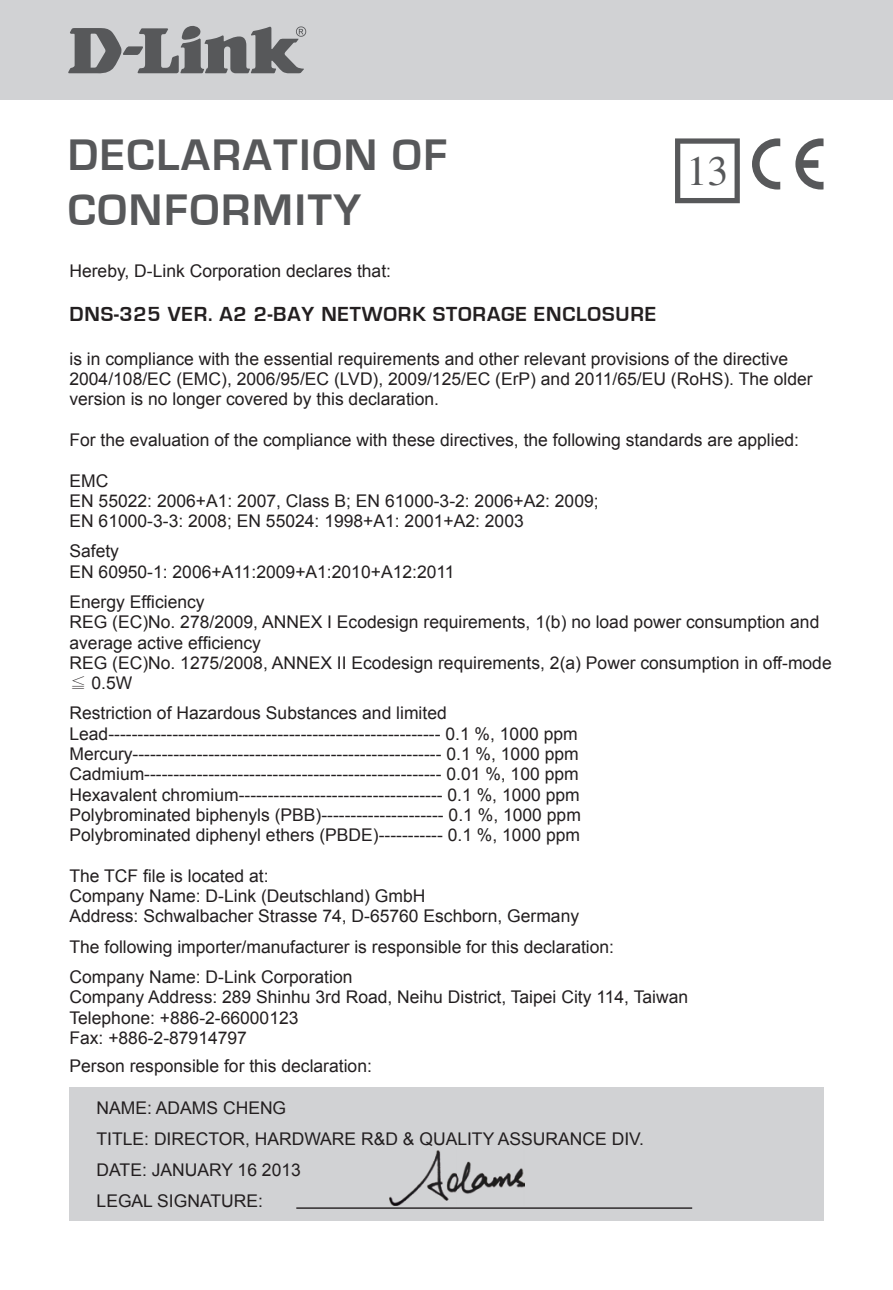
<style>
.page{position:relative;width:893px;height:1290px;background:#fff}
.page>*{position:absolute;margin:0;border:0;box-sizing:border-box;transform-origin:0 0}
.t1{font:700 45.5px "Eurostile";letter-spacing:.04em;color:#57585a}
.t2{font:42px "Times";color:#57585a}
.t3{font:700 21px "Eurostile";letter-spacing:.04em;color:#231f20}
.t4{font:17.5px/20.3px "Arial";color:#231f20}
.s1{font-family:"P Ming Li U"}
</style>
<div class="page">
<div style="left:0;top:0;width:893px;height:99px;background:#d1d2d4"></div>
<svg style="left:675px;top:138px;width:65px;height:65px"></svg>
<svg style="left:68px;top:26px;width:238px;height:48px"></svg>
<div style="left:69px;top:1086px;width:754px;height:134px;background:#d1d2d4"></div>
<hr style="left:296px;top:1207px;width:396px;height:2px;background:#231f20">
<img style="left:390px;top:1151px;width:134px;height:55px">
<svg style="left:795px;top:138px;width:28px;height:52px"></svg>
<svg style="left:752px;top:138px;width:28px;height:52px"></svg>
<h1 class="t1" style="left:68px;top:131px;width:381px">DECLARATION OF</h1>
<h1 class="t1" style="left:68px;top:185px;width:295px">CONFORMITY</h1>
<h2 class="t2" style="left:686px;top:148px;width:43px">13</h2>
<p class="t4" style="left:69px;top:260px;width:323px">Hereby, D-Link Corporation declares that:</p>
<p class="t3" style="left:69px;top:303px;width:392px">DNS-325 VER. A2 2-BAY NETWOR K STORA</p>
<p class="t3" style="left:501px;top:303px;width:60px">GE ENCLOS</p>
<p class="t3" style="left:615px;top:303px;width:28px">URE</p>
<p class="t4" style="left:69px;top:349px;width:745px">is in compliance with the essential requirements and other relevant provisions of the directive<br>2004/108/EC (EMC), 2006/95/EC (LVD), 2009/125/EC (ErP) and 2011/65/EU (RoHS). The older version is no longer covered by this declaration.</p>
<p class="t4" style="left:69px;top:430px;width:731px">For the evaluation of the compliance with these directives, the following standards are applied:</p>
<p class="t4" style="left:69px;top:470px;width:531px">EMC<br>EN 55022: 2006+A1: 2007, Class B; EN 61000-3-2: 2006+A2: 2009;<br>EN 61000-3-3: 2008; EN 55024: 1998+A1: 2001+A2: 2003</p>
<p class="t4" style="left:69px;top:541px;width:387px">Safety<br>EN 60950-1: 2006+A11:2009+A1:2010+A12:2011</p>
<p class="t4" style="left:69px;top:592px;width:764px">Energy Efficiency<br>REG (EC)No. 278/2009, ANNEX I Ecodesign requirements, 1(b) no load power consumption and average active efficiency<br>REG (EC)No. 1275/2008, ANNEX II Ecodesign requirements, 2(a) Power consumption in off-mode <span class="s1">≦</span> 0.5W</p>
<p class="t4" style="left:69px;top:703px;width:513px">Restriction of Hazardous Substances and limited Lead--------------------------------------------------------- 0.1 %, 1000 ppm Mercury----------------------------------------------------- 0.1 %, 1000 ppm Cadmium--------------------------------------------------- 0.01 %, 100 ppm Hexavalent chromium----------------------------------- 0.1 %, 1000 ppm Polybrominated biphenyls (PBB)--------------------- 0.1 %, 1000 ppm Polybrominated diphenyl ethers (PBDE)----------- 0.1 %, 1000 ppm</p>
<p class="t4" style="left:69px;top:866px;width:511px">The TCF file is located at:<br>Company Name: D-Link (Deutschland) GmbH<br>Address: Schwalbacher Strasse 74, D-65760 Eschborn, Germany</p>
<p class="t4" style="left:69px;top:932px;width:546px;line-height:30.1px">The following importer/manufacturer is responsible for this declaration:<br>Company Name: D-Link Corporation</p>
<p class="t4" style="left:69px;top:987px;width:620px">Company Address: 289 Shinhu 3rd Road, Neihu District, Taipei City 114, Taiwan<br>Telephone: +886-2-66000123<br>Fax: +886-2-87914797</p>
<p class="t4" style="left:69px;top:1055px;width:304px">Person responsible for this declaration:</p>
<p class="t4" style="left:97px;top:1092px;width:549px;line-height:30.8px">NAME: ADAMS CHENG<br>TITLE: DIRECTOR, HARDWARE R&amp;D &amp; QUALITY ASSURANCE DIV.<br>DATE: january</p>
<p class="t4" style="left:97px;top:1154px;width:206px;line-height:30.8px;text-indent:141px">16 2013<br>LEGAL SIGNATURE:</p>
</div>
